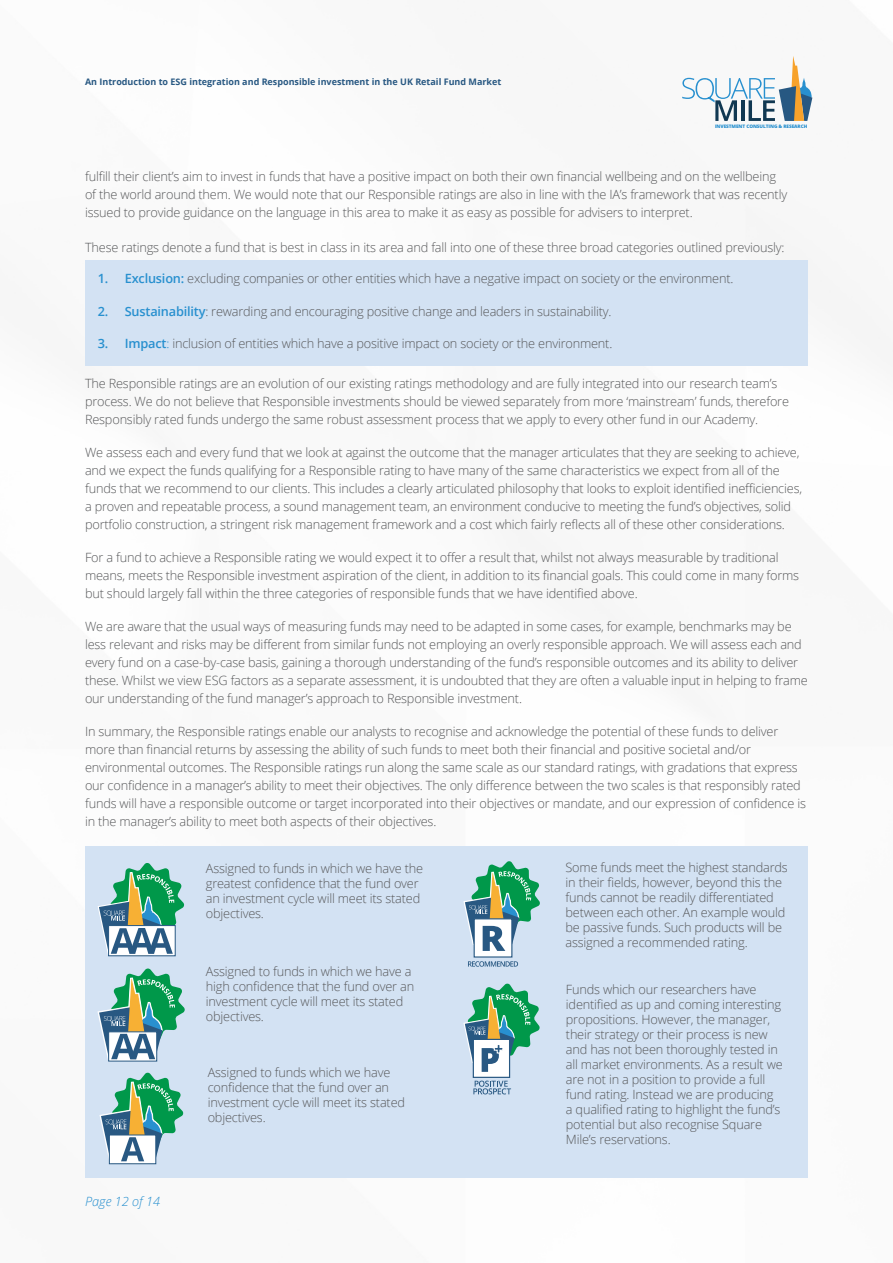
<style>
.page{position:relative;width:893px;height:1263px;background:#fff}
.page>*{position:absolute;margin:0;border:0;box-sizing:border-box;transform-origin:0 0}
.BODY_-_8_5___12{font:300 12.75px/15px "Open Sans";letter-spacing:-.015em;color:#57585a}
.t1{font:italic 300 12.75px "Open Sans";color:#2890cf}
.t2{font:700 9px "Open Sans";color:#285882}
.t3{font:800 4.8px "Open Sans";letter-spacing:-.02em;color:#2890cf}
.s1{font-weight:600;color:#2890cf}
.s2{color:#2890cf}
</style>
<div class="page">
<svg style="left:682px;top:56px;width:130px;height:65px"></svg>
<div style="left:85px;top:847px;width:723px;height:331px;background:#d3e2f3"></div>
<div style="left:85px;top:260px;width:723px;height:106px;background:#d3e2f3"></div>
<svg style="left:98px;top:863px;width:86px;height:93px"></svg>
<svg style="left:98px;top:968px;width:87px;height:93px"></svg>
<svg style="left:100px;top:1073px;width:83px;height:91px"></svg>
<svg style="left:464px;top:861px;width:76px;height:106px"></svg>
<svg style="left:464px;top:984px;width:76px;height:110px"></svg>
<p class="t2" style="left:85px;top:75px;width:418px">An Introduction to ESG integration and Responsible investment in the UK Retail Fund Market</p>
<p class="t3" style="left:715px;top:123px;width:94px">INVESTMENT CONSULTING &amp; RESEARCH</p>
<p class="BODY_-_8_5___12" style="left:85px;top:167px;width:704px;line-height:18px">fulfill their client’s aim to invest in funds that have a positive impact on both their own financial wellbeing and on the wellbeing of the world around them. We would note that our Responsible ratings are also in line with the IA’s framework that was recently issued to provide guidance on the language in this area to make it as easy as possible for advisers to interpret.</p>
<p class="BODY_-_8_5___12" style="left:85px;top:239px;width:701px">These ratings denote a fund that is best in class in its area and fall into one of these three broad categories outlined previously:</p>
<p class="BODY_-_8_5___12" style="left:98px;top:270px;width:637px"><span class="s1">1. Exclusion:</span> excluding companies or other entities which have a negative impact on society or the environment.</p>
<p class="BODY_-_8_5___12" style="left:98px;top:303px;width:515px"><span class="s1">2. Sustainability</span>: rewarding and encouraging positive change and leaders in sustainability.</p>
<p class="BODY_-_8_5___12" style="left:98px;top:336px;width:516px"><span class="s1">3. Impact</span><span class="s2">:</span> inclusion of entities which have a positive impact on society or the environment.</p>
<p class="BODY_-_8_5___12" style="left:85px;top:374px;width:705px;line-height:18px">The Responsible ratings are an evolution of our existing ratings methodology and are fully integrated into our research team’s process. We do not believe that Responsible investments should be viewed separately from more ‘mainstream’ funds, therefore<br>Responsibly rated funds undergo the same robust assessment process that we apply to every other fund in our Academy.</p>
<p class="BODY_-_8_5___12" style="left:85px;top:443px;width:719px;line-height:18px">We assess each and every fund that we look at against the outcome that the manager articulates that they are seeking to achieve, and we expect the funds qualifying for a Responsible rating to have many of the same characteristics we expect from all of the funds that we recommend to our clients. This includes a clearly articulated philosophy that looks to exploit identified inefficiencies, a proven and repeatable process, a sound management team, an environment conducive to meeting the fund’s objectives, solid portfolio construction, a stringent risk management framework and a cost which fairly reflects all of these other considerations.</p>
<p class="BODY_-_8_5___12" style="left:85px;top:548px;width:716px;line-height:18px">For a fund to achieve a Responsible rating we would expect it to offer a result that, whilst not always measurable by traditional means, meets the Responsible investment aspiration of the client, in addition to its financial goals. This could come in many forms but should largely fall within the three categories of responsible funds that we have identified above.</p>
<p class="BODY_-_8_5___12" style="left:85px;top:617px;width:724px;line-height:18px">We are aware that the usual ways of measuring funds may need to be adapted in some cases, for example, benchmarks may be less relevant and risks may be different from similar funds not employing an overly responsible approach. We will assess each and every fund on a case-by-case basis, gaining a thorough understanding of the fund’s responsible outcomes and its ability to deliver these. Whilst we view ESG factors as a separate assessment, it is undoubted that they are often a valuable input in helping to frame our understanding of the fund manager’s approach to Responsible investment.</p>
<p class="BODY_-_8_5___12" style="left:85px;top:722px;width:722px;line-height:18px">In summary, the Responsible ratings enable our analysts to recognise and acknowledge the potential of these funds to deliver more than financial returns by assessing the ability of such funds to meet both their financial and positive societal and/or environmental outcomes. The Responsible ratings run along the same scale as our standard ratings, with gradations that express our confidence in a manager’s ability to meet their objectives. The only difference between the two scales is that responsibly rated funds will have a responsible outcome or target incorporated into their objectives or mandate, and our expression of confidence is in the manager’s ability to meet both aspects of their objectives.</p>
<p class="BODY_-_8_5___12" style="left:206px;top:860px;width:219px">Assigned to funds in which we have the greatest confidence that the fund over an investment cycle will meet its stated objectives.</p>
<p class="BODY_-_8_5___12" style="left:566px;top:859px;width:224px">Some funds meet the highest standards in their fields, however, beyond this the funds cannot be readily differentiated between each other. An example would be passive funds. Such products will be assigned a recommended rating.</p>
<p class="BODY_-_8_5___12" style="left:566px;top:981px;width:218px">Funds which our researchers have identified as up and coming interesting propositions. However, the manager, their strategy or their process is new and has not been thoroughly tested in all market environments. As a result we are not in a position to provide a full fund rating. Instead we are producing a qualified rating to highlight the fund’s potential but also recognise Square Mile’s reservations.</p>
<p class="BODY_-_8_5___12" style="left:206px;top:964px;width:210px">Assigned to funds in which we have a high confidence that the fund over an investment cycle will meet its stated objectives.</p>
<p class="BODY_-_8_5___12" style="left:208px;top:1064px;width:199px">Assigned to funds which we have confidence that the fund over an investment cycle will meet its stated objectives.</p>
<p class="t1" style="left:85px;top:1193px;width:77px">Page 12 of 14</p>
</div>
